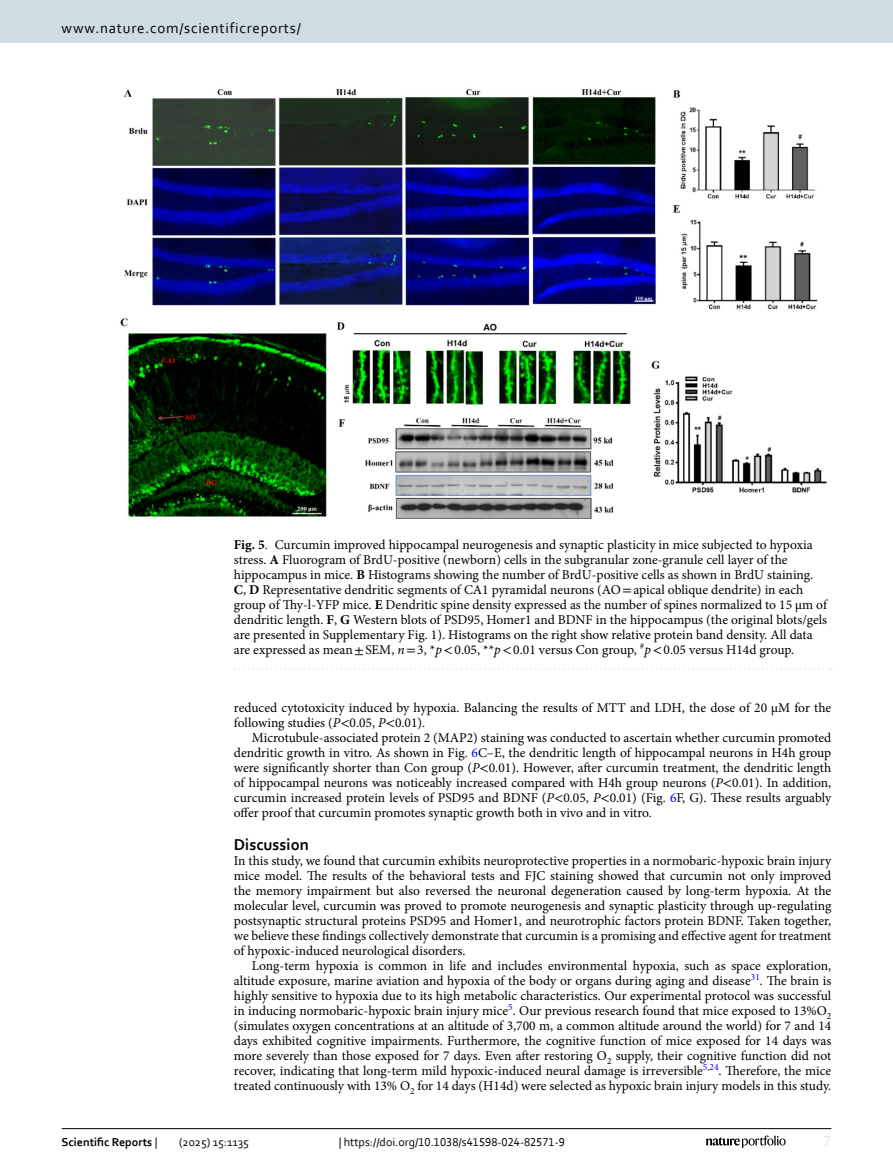
<style>
.page{position:relative;width:893px;height:1174px;background:#fff}
.page>*{position:absolute;margin:0;border:0;box-sizing:border-box;transform-origin:0 0}
.Head_1{font:700 16.5px "Corbel";color:#000}
.t1{font:15px "Corbel";letter-spacing:.05em;color:#000}
.t2{font:15px "Corbel";color:#d9e4eb}
.Body_Text_Indent{font:13.5px/15px "Minion Pro";color:#000;text-align:justify}
.Body_Text{font:13.5px/15px "Minion Pro";color:#000}
.Figure_Caption{font:13.5px/15px "Minion Pro";color:#000}
.t3{font:12px "Corbel";color:#000}
.t4{font:700 12px "Corbel";color:#000}
.s1{font-weight:700}
.s2{font-family:"STIX"}
.s3{font-style:italic}
.s4{color:#00f}
.s5{font-weight:400}
</style>
<div class="page">
<img style="left:120px;top:89px;width:707px;height:431px">
<svg style="left:235px;top:668px;width:597px;height:1px"></svg>
<hr style="left:62px;top:1128px;width:769px;height:1px;background:#000">
<svg style="left:706px;top:1135px;width:80px;height:12px"></svg>
<div style="left:0;top:0;width:893px;height:43px;background:#cedde4"></div>
<p class="t1" style="left:62px;top:18px;width:241px">www.nature.com/scientificreports/</p>
<p class="Figure_Caption" style="left:234px;top:537px;width:595px"><span class="s1">Fig. 5</span>. Curcumin improved hippocampal neurogenesis and synaptic plasticity in mice subjected to hypoxia stress. <span class="s1">A</span> Fluorogram of BrdU-positive (newborn) cells in the subgranular zone-granule cell layer of the hippocampus in mice. <span class="s1">B</span> Histograms showing the number of BrdU-positive cells as shown in BrdU staining.<br><span class="s1">C</span>, <span class="s1">D</span> Representative dendritic segments of CA1 pyramidal neurons (AO<span class="s2">=</span>apical oblique dendrite) in each group of Thy-l-YFP mice. <span class="s1">E</span> Dendritic spine density expressed as the number of spines normalized to 15 μm of dendritic length. <span class="s1">F</span>, <span class="s1">G</span> Western blots of PSD95, Homer1 and BDNF in the hippocampus (the original blots/gels are presented in Supplementary Fig. 1). Histograms on the right show relative protein band density. All data are expressed as mean<span class="s2">±</span>SEM, <span class="s3">n</span><span class="s2">=</span>3, *<span class="s3">p</span><span class="s2">&lt;</span>0.05, **<span class="s3">p</span><span class="s2">&lt;</span>0.01 versus Con group, <sup>#</sup><span class="s3">p</span><span class="s2">&lt;</span>0.05 versus H14d group.</p>
<p class="Body_Text" style="left:234px;top:700px;width:599px">reduced cytotoxicity induced by hypoxia. Balancing the results of MTT and LDH, the dose of 20 µM for the following studies (<span class="s3">P</span><span class="s2">&lt;</span>0.05, <span class="s3">P</span><span class="s2">&lt;</span>0.01).</p>
<p class="Body_Text_Indent" style="left:234px;top:730px;width:599px;text-indent:18px">Microtubule-associated protein 2 (MAP2) staining was conducted to ascertain whether curcumin promoted dendritic growth in vitro. As shown in Fig. <span class="s4">6</span>C–E, the dendritic length of hippocampal neurons in H4h group were significantly shorter than Con group (<span class="s3">P</span><span class="s2">&lt;</span>0.01). However, after curcumin treatment, the dendritic length of hippocampal neurons was noticeably increased compared with H4h group neurons (<span class="s3">P</span><span class="s2">&lt;</span>0.01). In addition, curcumin increased protein levels of PSD95 and BDNF (<span class="s3">P</span><span class="s2">&lt;</span>0.05, <span class="s3">P</span><span class="s2">&lt;</span>0.01) (Fig. <span class="s4">6</span>F, G). These results arguably offer proof that curcumin promotes synaptic growth both in vivo and in vitro.</p>
<p class="Head_1" style="left:234px;top:834px;width:77px">Discussion</p>
<p class="Body_Text" style="left:234px;top:853px;width:599px;text-align:justify">In this study, we found that curcumin exhibits neuroprotective properties in a normobaric-hypoxic brain injury mice model. The results of the behavioral tests and FJC staining showed that curcumin not only improved the memory impairment but also reversed the neuronal degeneration caused by long-term hypoxia. At the molecular level, curcumin was proved to promote neurogenesis and synaptic plasticity through up-regulating postsynaptic structural proteins PSD95 and Homer1, and neurotrophic factors protein BDNF. Taken together, we believe these findings collectively demonstrate that curcumin is a promising and effective agent for treatment of hypoxic-induced neurological disorders.</p>
<p class="Body_Text_Indent" style="left:234px;top:958px;width:599px;text-indent:18px">Long-term hypoxia is common in life and includes environmental hypoxia, such as space exploration, altitude exposure, marine aviation and hypoxia of the body or organs during aging and disease<sup>31</sup>. The brain is highly sensitive to hypoxia due to its high metabolic characteristics. Our experimental protocol was successful in inducing normobaric-hypoxic brain injury mice<sup>5</sup>. Our previous research found that mice exposed to 13%O<sub>2 </sub>(simulates oxygen concentrations at an altitude of 3,700 m, a common altitude around the world) for 7 and 14 days exhibited cognitive impairments. Furthermore, the cognitive function of mice exposed for 14 days was more severely than those exposed for 7 days. Even after restoring O<sub>2</sub> supply, their cognitive function did not recover, indicating that long-term mild hypoxic-induced neural damage is irreversible<sup>5</sup><sup>,</sup><sup>24</sup>. Therefore, the mice treated continuously with 13% O<sub>2</sub> for 14 days (H14d) were selected as hypoxic brain injury models in this study.</p>
<p class="t4" style="left:62px;top:1134px;width:97px">Scientific Reports <span class="s5">|</span></p>
<p class="t3" style="left:179px;top:1134px;width:72px">(2025) 15:1135</p>
<p class="t3" style="left:339px;top:1134px;width:228px">| https://doi.org/10.1038/s41598-024-82571-9</p>
<p class="t2" style="left:824px;top:1132px;width:9px">7</p>
</div>
